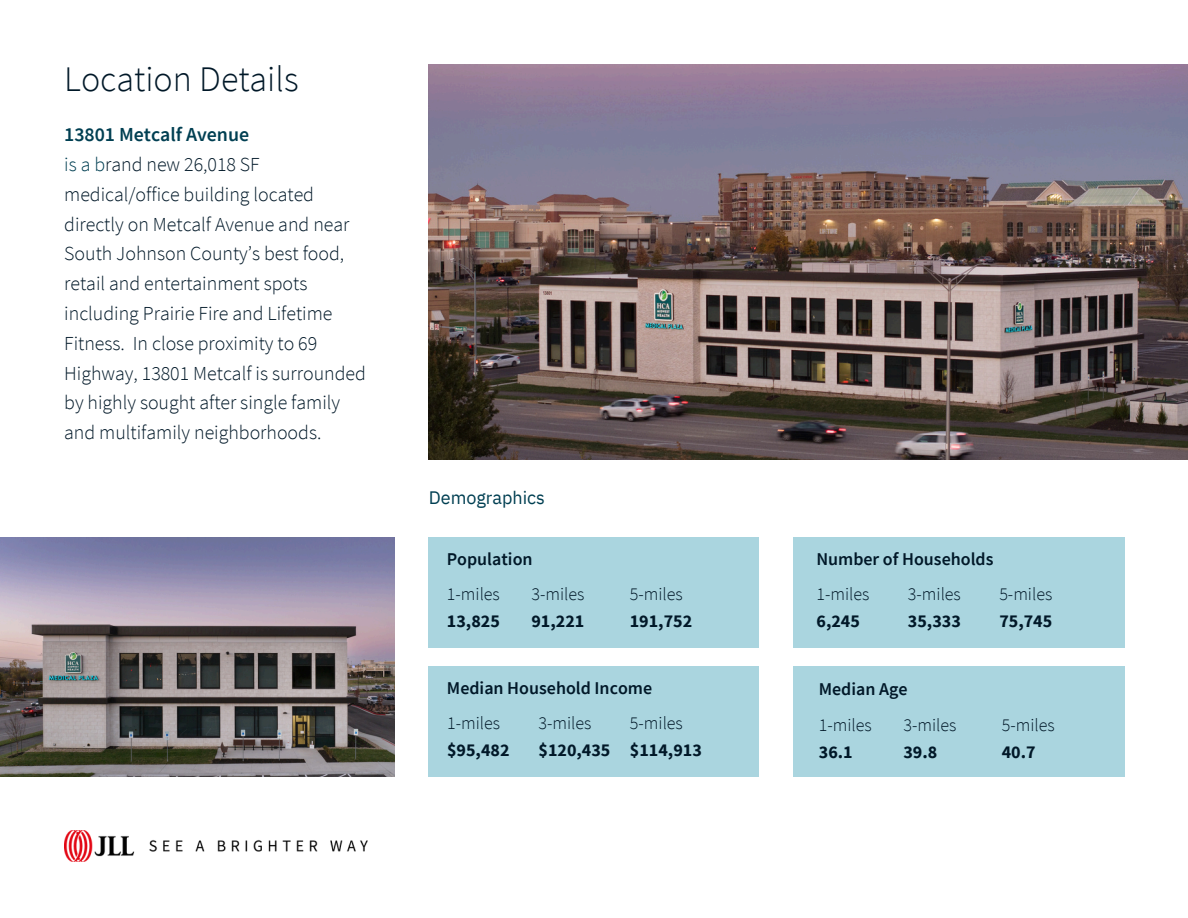
<style>
.page{position:relative;width:1188px;height:918px;background:#fff}
.page>*{position:absolute;margin:0;border:0;box-sizing:border-box;transform-origin:0 0}
.t1{font:300 36px "Source Sans Pro";color:#001828}
.t2{font:300 19.8px/29.8px "Source Sans Pro";color:#011828}
.t3{font:600 19.8px "Source Sans Pro";color:#003f52}
.t4{font:300 18px "Source Sans Pro";color:#011828}
.t5{font:700 18px "Source Sans Pro";color:#011828}
.t6{font:600 18px "Source Sans Pro";color:#011828}
.t7{font:18px "IBM Plex Sans";color:#003f52}
.s1{color:#003f52}
</style>
<div class="page">
<div style="left:429px;top:538px;width:330px;height:110px;background:#aad5df"></div>
<div style="left:429px;top:666px;width:330px;height:110px;background:#aad5df"></div>
<img style="left:429px;top:64px;width:759px;height:395px">
<img style="left:65px;top:830px;width:302px;height:32px">
<img style="left:0;top:537px;width:395px;height:240px">
<div style="left:793px;top:666px;width:332px;height:110px;background:#aad5df"></div>
<div style="left:793px;top:538px;width:332px;height:110px;background:#aad5df"></div>
<p class="t1" style="left:64px;top:55px;width:236px">Location Details</p>
<p class="t3" style="left:64px;top:122px;width:186px">13801 Metcalf Avenue</p>
<p class="t2" style="left:64px;top:149px;width:303px"><span class="s1">is a b</span>rand new 26,018 SF medical/office building located directly on Metcalf Avenue and near South Johnson County’s best food, retail and entertainment spots including Prairie Fire and Lifetime Fitness. In close proximity to 69<br>Highway, 13801 Metcalf is surrounded by highly sought after single family and multifamily neighborhoods.</p>
<p class="t7" style="left:429px;top:485px;width:118px">Demographics</p>
<p class="t6" style="left:447px;top:547px;width:87px">Population</p>
<p class="t4" style="left:447px;top:583px;width:54px">1-miles</p>
<p class="t5" style="left:447px;top:610px;width:54px">13,825</p>
<p class="t4" style="left:531px;top:583px;width:54px">3-miles</p>
<p class="t5" style="left:531px;top:610px;width:54px">91,221</p>
<p class="t4" style="left:630px;top:583px;width:54px">5-miles</p>
<p class="t5" style="left:630px;top:610px;width:64px">191,752</p>
<h2 class="t6" style="left:447px;top:676px;width:207px">Median Household Income</h2>
<p class="t4" style="left:447px;top:712px;width:54px">1-miles</p>
<p class="t5" style="left:447px;top:739px;width:64px">$95,482</p>
<h2 class="t4" style="left:539px;top:712px;width:54px">3-miles</h2>
<p class="t5" style="left:539px;top:739px;width:73px">$120,435</p>
<p class="t4" style="left:630px;top:712px;width:54px">5-miles</p>
<p class="t5" style="left:630px;top:739px;width:73px">$114,913</p>
<p class="t6" style="left:816px;top:547px;width:179px">Number of Households</p>
<h2 class="t4" style="left:817px;top:583px;width:54px">1-miles</h2>
<p class="t5" style="left:817px;top:610px;width:45px">6,245</p>
<p class="t4" style="left:908px;top:583px;width:54px">3-miles</p>
<p class="t5" style="left:908px;top:610px;width:54px">35,333</p>
<p class="t6" style="left:819px;top:678px;width:90px">Median Age</p>
<p class="t4" style="left:819px;top:713px;width:54px">1-miles</p>
<p class="t5" style="left:819px;top:740px;width:35px">36.1</p>
<h2 class="t4" style="left:903px;top:713px;width:54px">3-miles</h2>
<p class="t5" style="left:903px;top:740px;width:35px">39.8</p>
<p class="t4" style="left:999px;top:583px;width:54px">5-miles</p>
<p class="t5" style="left:999px;top:610px;width:54px">75,745</p>
<p class="t4" style="left:1002px;top:713px;width:54px">5-miles</p>
<p class="t5" style="left:1002px;top:740px;width:35px">40.7</p>
</div>
